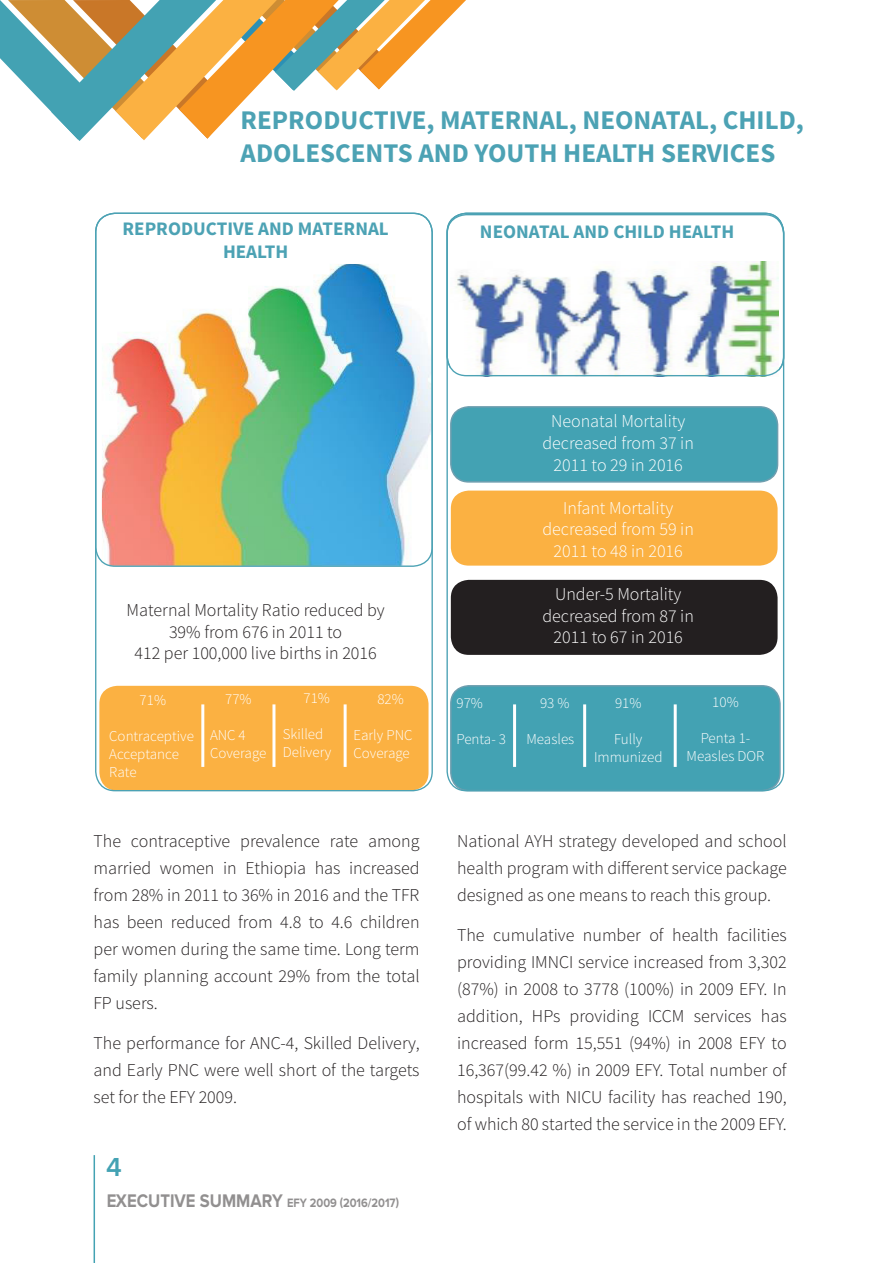
<style>
.page{position:relative;width:893px;height:1263px;background:#fff}
.page>*{position:absolute;margin:0;border:0;box-sizing:border-box;transform-origin:0 0}
.t1{font:700 27px/32.4px "Source Sans Pro";color:#4ca2b4}
.t2{font:600 27px "Proxima Nova A";color:#43a2b3}
.t3{font:700 19.05px/23px "Source Sans Pro";color:#4ca2b4;text-align:center}
.t4{font:300 18px/27px "Source Sans Pro";color:#231f20;text-align:justify}
.t5{font:300 18px/21.6px "Source Sans Pro";color:#fff;text-align:center}
.t6{font:300 15px/18px "Source Sans Pro";color:#fff}
.t7{font:700 12.6px "Proxima Nova A";color:#231f20;scale:.88 1}
.s1{font-size:18.9px}
</style>
<div class="page">
<hr style="left:94px;top:1155px;width:1px;height:108px;background:#43a2b3">
<svg style="left:0;top:0;width:466px;height:141px"></svg>
<div style="left:99px;top:686px;width:329px;height:105px;background:#fbb142;border-radius:18px"></div>
<div style="left:451px;top:686px;width:329px;height:105px;background:#43a2b3;border-radius:18px"></div>
<div style="left:450px;top:685px;width:331px;height:106px;border:2px solid #6e9eaf;border-radius:18px"></div>
<img style="left:102px;top:264px;width:329px;height:302px">
<div style="left:95px;top:213px;width:338px;height:354px;border:1px solid #4ca2b4;border-radius:19px"></div>
<hr style="left:201px;top:704px;width:3px;height:63px;background:#fff">
<hr style="left:513px;top:704px;width:3px;height:63px;background:#fff">
<hr style="left:583px;top:704px;width:3px;height:63px;background:#fff">
<hr style="left:674px;top:704px;width:3px;height:63px;background:#fff">
<hr style="left:272px;top:704px;width:3px;height:63px;background:#fff">
<hr style="left:344px;top:704px;width:3px;height:63px;background:#fff">
<img style="left:450px;top:261px;width:328px;height:115px">
<div style="left:446px;top:214px;width:338px;height:162px;border:1px solid #4ca2b4;border-radius:19px"></div>
<div style="left:451px;top:407px;width:327px;height:75px;background:#43a2b3;border-radius:18px"></div>
<div style="left:450px;top:406px;width:328px;height:77px;border:2px solid #6e9eaf;border-radius:18px"></div>
<div style="left:451px;top:491px;width:327px;height:75px;background:#fbb142;border-radius:18px"></div>
<div style="left:451px;top:580px;width:327px;height:75px;background:#231f20;border-radius:18px"></div>
<h1 class="t1" style="left:241px;top:105px;width:565px">REPRODUCTIVE, MATERNAL, NEONATAL, CHILD,<br>ADOLESCENTS AND YOUTH HEALTH SERVICES</h1>
<p class="t3" style="left:122px;top:218px;width:268px">REPRODUCTIVE AND MATERNAL<br>HEALTH</p>
<p class="t3" style="left:480px;top:221px;width:256px">NEONATAL AND CHILD HEALTH</p>
<p class="t4" style="left:127px;top:599px;width:260px;line-height:21.6px;text-align:center">Maternal Mortality Ratio reduced by<br>39% from 676 in 2011 to<br>412 per 100,000 live births in 2016</p>
<p class="t6" style="left:140px;top:691px;width:28px">71%</p>
<p class="t6" style="left:109px;top:727px;width:86px">Contraceptive<br>Acceptance<br>Rate</p>
<p class="t6" style="left:304px;top:689px;width:28px">71%</p>
<p class="t6" style="left:283px;top:725px;width:50px">Skilled<br>Delivery</p>
<p class="t6" style="left:225px;top:690px;width:28px">77%</p>
<p class="t6" style="left:210px;top:726px;width:58px">ANC 4<br>Coverage</p>
<p class="t6" style="left:377px;top:690px;width:28px">82%</p>
<p class="t6" style="left:353px;top:726px;width:60px">Early PNC<br>Coverage</p>
<p class="t4" style="left:94px;top:828px;width:328px">The contraceptive prevalence rate among married women in Ethiopia has increased from 28% in 2011 to 36% in 2016 and the TFR has been reduced from 4.8 to 4.6 children per women during the same time. Long term family planning account 29% from the total FP users.</p>
<p class="t4" style="left:94px;top:1029px;width:328px">The performance for ANC-4, Skilled Delivery, and Early PNC were well short of the targets set for the EFY 2009.</p>
<h1 class="t2" style="left:106px;top:1152px;width:17px">4</h1>
<p class="t7" style="left:106px;top:1196px;width:334px"><span class="s1">EXECUTIVE SUMMARY</span> EFY 2009 (2016/2017)</p>
<p class="t6" style="left:456px;top:694px;width:28px">97%</p>
<p class="t6" style="left:456px;top:730px;width:51px">Penta- 3</p>
<p class="t5" style="left:542px;top:411px;width:153px">Neonatal Mortality decreased from 37 in<br>2011 to 29 in 2016</p>
<p class="t5" style="left:542px;top:497px;width:153px">Infant Mortality decreased from 59 in<br>2011 to 48 in 2016</p>
<p class="t5" style="left:542px;top:584px;width:153px">Under-5 Mortality decreased from 87 in<br>2011 to 67 in 2016</p>
<p class="t6" style="left:540px;top:694px;width:31px">93 %</p>
<p class="t6" style="left:526px;top:730px;width:49px">Measles</p>
<p class="t6" style="left:615px;top:694px;width:28px">91%</p>
<p class="t6" style="left:594px;top:730px;width:70px;text-align:center">Fully<br>Immunized</p>
<p class="t6" style="left:712px;top:693px;width:28px">10%</p>
<p class="t6" style="left:687px;top:729px;width:79px;text-align:center">Penta 1-<br>Measles DOR</p>
<p class="t4" style="left:457px;top:828px;width:331px">National AYH strategy developed and school health program with different service package designed as one means to reach this group.</p>
<p class="t4" style="left:457px;top:921px;width:331px">The cumulative number of health facilities providing IMNCI service increased from 3,302 (87%) in 2008 to 3778 (100%) in 2009 EFY. In addition, HPs providing ICCM services has increased form 15,551 (94%) in 2008 EFY to 16,367(99.42 %) in 2009 EFY. Total number of hospitals with NICU facility has reached 190, of which 80 started the service in the 2009 EFY.</p>
</div>
